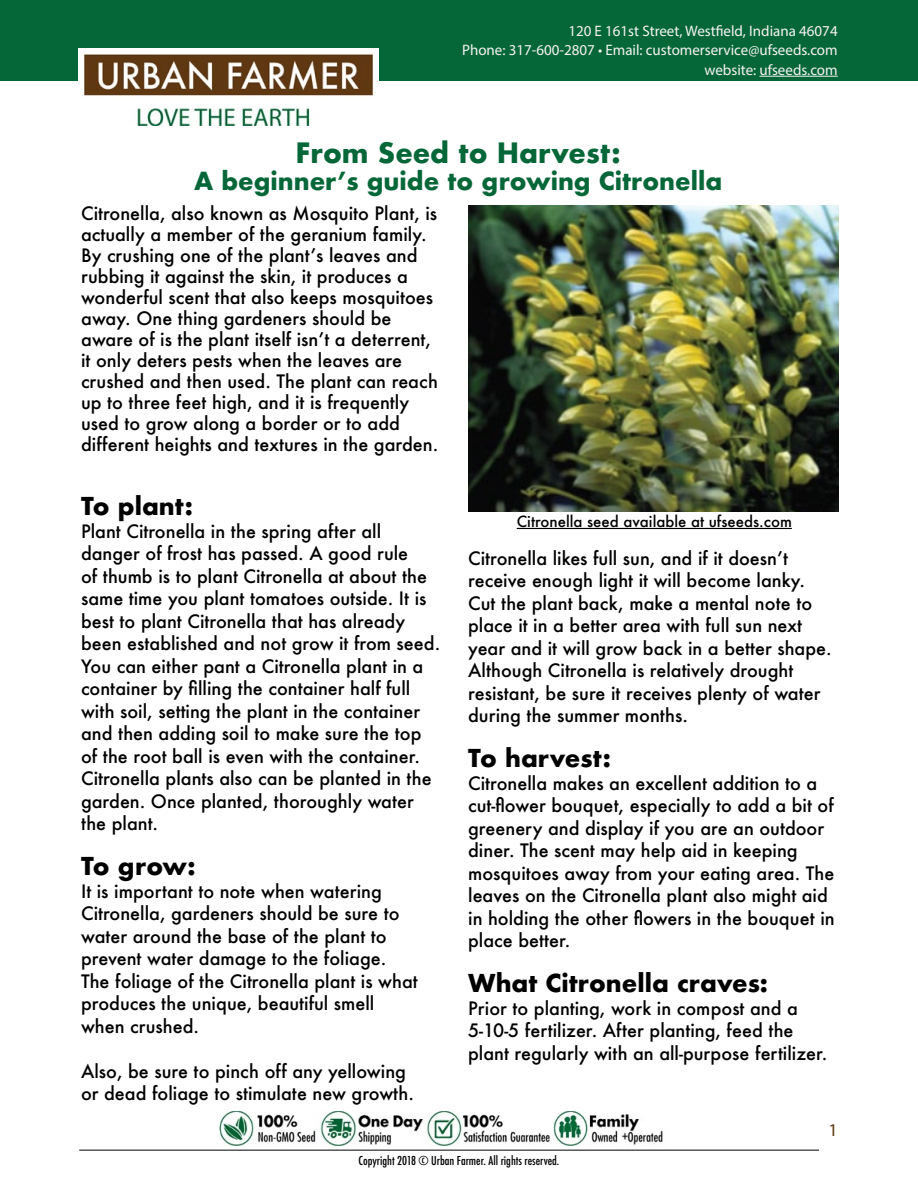
<style>
.page{position:relative;width:918px;height:1188px;background:#fff}
.page>*{position:absolute;margin:0;border:0;box-sizing:border-box;transform-origin:0 0}
.t1{font:700 27.3px "Futura";color:#056738}
.t2{font:700 24.3px "Futura";color:#056738}
.t3{font:700 24px "Futura";color:#000}
.t4{font:500 18px/22.5px "Futura";color:#000}
.t5{font:18px "Myriad Pro";color:#603812}
.t6{font:15.15px/19.5px "Myriad Pro";color:#f5f3f1;text-align:right}
.t7{font:500 15px "Futura";color:#000}
.t8{font:500 condensed 12px "Futura";color:#000}
</style>
<div class="page">
<hr style="left:79px;top:1150px;width:740px;height:1px;background:#000">
<img style="left:468px;top:205px;width:371px;height:307px">
<div style="left:0;top:0;width:918px;height:81px;background:#056738"></div>
<hr style="left:760px;top:76px;width:78px;height:1px;background:#f5f3f1">
<img style="left:218px;top:1111px;width:445px;height:36px">
<hr style="left:517px;top:528px;width:275px;height:1px;background:#000">
<img style="left:79px;top:48px;width:300px;height:77px">
<p class="t6" style="left:462px;top:21px;width:377px">120 E 161st Street, Westfield, Indiana 46074<br>Phone: 317-600-2807 • Email: customerservice@ufseeds.com website: ufseeds.com</p>
<h1 class="t1" style="left:296px;top:133px;width:327px">From Seed to Harvest:</h1>
<h2 class="t2" style="left:194px;top:164px;width:530px">A beginner’s guide to growing Citronella</h2>
<p class="t4" style="left:81px;top:202px;width:359px;line-height:21px">Citronella, also known as Mosquito Plant, is actually a member of the geranium family.<br>By crushing one of the plant’s leaves and rubbing it against the skin, it produces a wonderful scent that also keeps mosquitoes away. One thing gardeners should be aware of is the plant itself isn’t a deterrent, it only deters pests when the leaves are crushed and then used. The plant can reach up to three feet high, and it is frequently used to grow along a border or to add different heights and textures in the garden.</p>
<h3 class="t3" style="left:81px;top:489px;width:114px">To plant:</h3>
<p class="t4" style="left:81px;top:520px;width:361px">Plant Citronella in the spring after all danger of frost has passed. A good rule<br>of thumb is to plant Citronella at about the same time you plant tomatoes outside. It is best to plant Citronella that has already been established and not grow it from seed.<br>You can either pant a Citronella plant in a container by filling the container half full with soil, setting the plant in the container and then adding soil to make sure the top of the root ball is even with the container.<br>Citronella plants also can be planted in the garden. Once planted, thoroughly water the plant.</p>
<h3 class="t3" style="left:81px;top:849px;width:116px">To grow:</h3>
<p class="t4" style="left:81px;top:880px;width:338px">It is important to note when watering Citronella, gardeners should be sure to water around the base of the plant to prevent water damage to the foliage.<br>The foliage of the Citronella plant is what produces the unique, beautiful smell when crushed.</p>
<p class="t4" style="left:81px;top:1060px;width:334px">Also, be sure to pinch off any yellowing or dead foliage to stimulate new growth.</p>
<p class="t7" style="left:517px;top:511px;width:277px">Citronella seed available at ufseeds.com</p>
<p class="t4" style="left:468px;top:546px;width:365px">Citronella likes full sun, and if it doesn’t receive enough light it will become lanky.<br>Cut the plant back, make a mental note to place it in a better area with full sun next year and it will grow back in a better shape.<br>Although Citronella is relatively drought resistant, be sure it receives plenty of water during the summer months.</p>
<h3 class="t3" style="left:468px;top:741px;width:144px">To harvest:</h3>
<p class="t4" style="left:468px;top:771px;width:368px">Citronella makes an excellent addition to a cut-flower bouquet, especially to add a bit of greenery and display if you are an outdoor diner. The scent may help aid in keeping mosquitoes away from your eating area. The leaves on the Citronella plant also might aid in holding the other flowers in the bouquet in place better.</p>
<h3 class="t3" style="left:468px;top:966px;width:301px">What Citronella craves:</h3>
<p class="t4" style="left:468px;top:996px;width:361px">Prior to planting, work in compost and a<br>5-10-5 fertilizer. After planting, feed the plant regularly with an all-purpose fertilizer.</p>
<p class="t5" style="left:828px;top:1119px;width:11px">1</p>
<p class="t8" style="left:359px;top:1153px;width:202px">Copyright 2018 © Urban Farmer. All rights reserved.</p>
</div>
